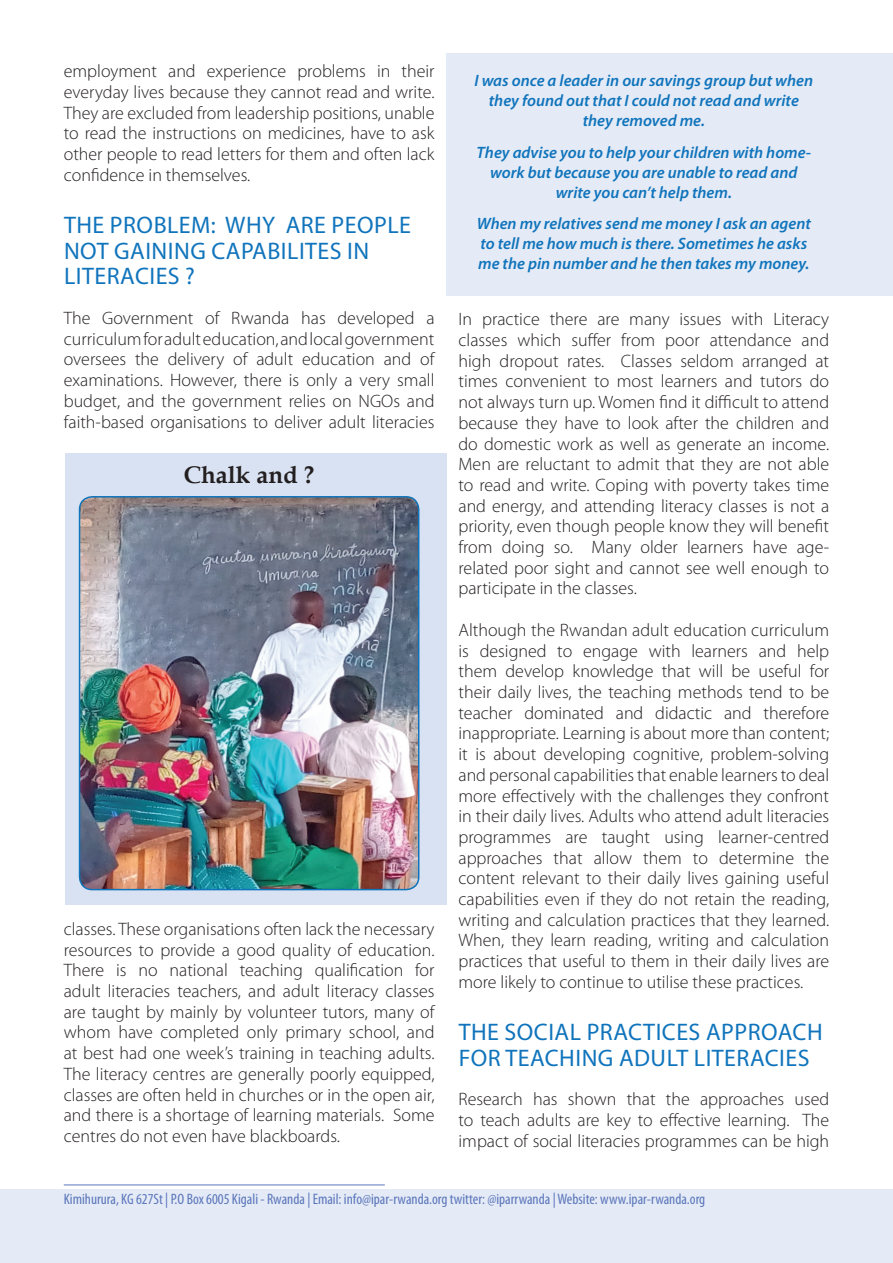
<style>
.page{position:relative;width:893px;height:1263px;background:#fff}
.page>*{position:absolute;margin:0;border:0;box-sizing:border-box;transform-origin:0 0}
.Heading_1{font:24px/26px "Myriad Pro";letter-spacing:.02em;color:#1074bc}
.t1{font:700 24px "Book Antiqua";color:#231f20}
.t2{font:300 18px/20.7px "Myriad Pro";color:#231f20;text-align:justify}
.t3{font:italic 600 16.5px/19.8px "Myriad Pro";color:#1074bc;text-align:center}
.t4{font:condensed 15.15px "Myriad Pro";color:#5b76bb}
</style>
<div class="page">
<div style="left:0;top:1189px;width:893px;height:74px;background:#e5ebf6"></div>
<hr style="left:64px;top:1184px;width:321px;height:1px;background:#5b76bb">
<div style="left:65px;top:453px;width:381px;height:451px;background:#d9e2f2"></div>
<div style="left:446px;top:53px;width:447px;height:243px;background:#e5ebf6"></div>
<img style="left:80px;top:497px;width:339px;height:392px">
<div style="left:79px;top:496px;width:340px;height:394px;border:2px solid #1074bc;border-radius:13px"></div>
<p class="t2" style="left:64px;top:61px;width:372px">employment and experience problems in their everyday lives because they cannot read and write.<br>They are excluded from leadership positions, unable to read the instructions on medicines, have to ask other people to read letters for them and often lack confidence in themselves.</p>
<p class="Heading_1" style="left:64px;top:211px;width:349px">THE PROBLEM: WHY ARE PEOPLE<br>NOT GAINING CAPABILITES IN<br>LITERACIES ?</p>
<p class="t2" style="left:64px;top:308px;width:372px">The Government of Rwanda has developed a curriculum for adult education, and local government oversees the delivery of adult education and of examinations. However, there is only a very small budget, and the government relies on NGOs and faith-based organisations to deliver adult literacies</p>
<p class="t2" style="left:458px;top:309px;width:372px">In practice there are many issues with Literacy classes which suffer from poor attendance and high dropout rates. Classes seldom arranged at times convenient to most learners and tutors do not always turn up. Women find it difficult to attend because they have to look after the children and do domestic work as well as generate an income.<br>Men are reluctant to admit that they are not able to read and write. Coping with poverty takes time and energy, and attending literacy classes is not a priority, even though people know they will benefit from doing so. Many older learners have age&shy;related poor sight and cannot see well enough to participate in the classes.</p>
<p class="t2" style="left:458px;top:620px;width:372px">Although the Rwandan adult education curriculum is designed to engage with learners and help them develop knowledge that will be useful for their daily lives, the teaching methods tend to be teacher dominated and didactic and therefore inappropriate. Learning is about more than content; it is about developing cognitive, problem-solving and personal capabilities that enable learners to deal more effectively with the challenges they confront in their daily lives. Adults who attend adult literacies programmes are taught using learner-centred approaches that allow them to determine the content relevant to their daily lives gaining useful capabilities even if they do not retain the reading, writing and calculation practices that they learned.<br>When, they learn reading, writing and calculation practices that useful to them in their daily lives are more likely to continue to utilise these practices.</p>
<p class="Heading_1" style="left:459px;top:1018px;width:365px">THE SOCIAL PRACTICES APPROACH<br>FOR TEACHING ADULT LITERACIES</p>
<p class="t2" style="left:458px;top:1089px;width:372px">Research has shown that the approaches used to teach adults are key to effective learning. The impact of social literacies programmes can be high</p>
<p class="t3" style="left:474px;top:71px;width:340px">I was once a leader in our savings group but when they found out that I could not read and write they removed me.</p>
<p class="t3" style="left:477px;top:143px;width:336px">They advise you to help your children with home&shy;work but because you are unable to read and write you can’t help them.</p>
<p class="t3" style="left:477px;top:214px;width:336px;text-align:left">When my relatives send me money I ask an agent to tell me how much is there. Sometimes he asks me the pin number and he then takes my money.</p>
<p class="t1" style="left:184px;top:458px;width:132px">Chalk and ?</p>
<p class="t2" style="left:64px;top:919px;width:372px">classes. These organisations often lack the necessary resources to provide a good quality of education.<br>There is no national teaching qualification for adult literacies teachers, and adult literacy classes are taught by mainly by volunteer tutors, many of whom have completed only primary school, and at best had one week’s training in teaching adults.<br>The literacy centres are generally poorly equipped, classes are often held in churches or in the open air, and there is a shortage of learning materials. Some centres do not even have blackboards.</p>
<p class="t4" style="left:64px;top:1191px;width:643px">Kimihurura, KG 627St | P.O Box 6005 Kigali - Rwanda | Email: info@ipar-rwanda.org twitter: @iparrwanda | Website: www.ipar-rwanda.org</p>
</div>
